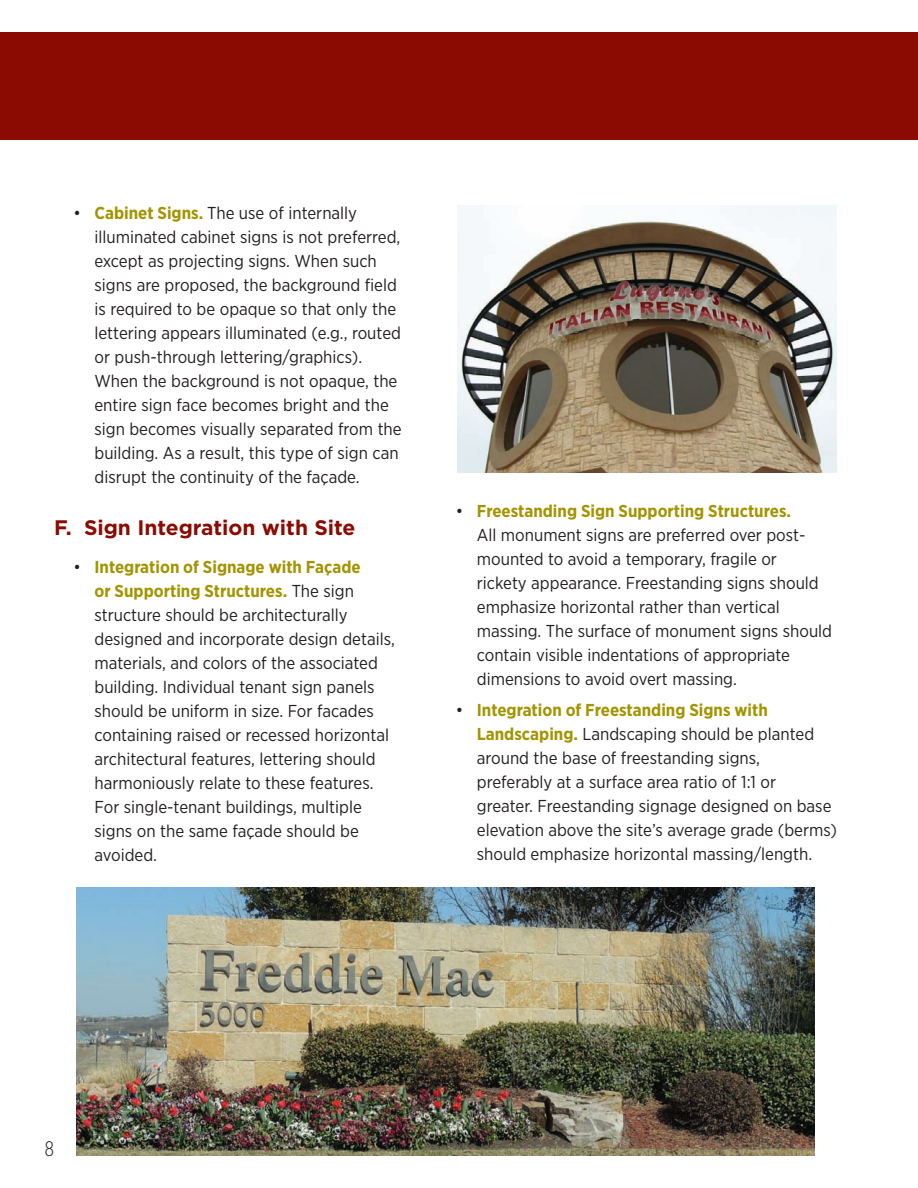
<style>
.page{position:relative;width:918px;height:1188px;background:#fff}
.page>*{position:absolute;margin:0;border:0;box-sizing:border-box;transform-origin:0 0}
.t1{font:700 21px "Gotham";color:#8b0a02}
.t2{font:300 21px "Gotham X Narrow";color:#231f20}
.Bulleted_list{font:17.25px/24px "Gotham Narrow";color:#231f20}
.Bulleted_list_lst{font:17.25px/24px "Gotham Narrow";color:#231f20}
.s1{font-weight:700;color:#a39401}
</style>
<div class="page">
<div style="left:0;top:32px;width:918px;height:108px;background:#8b0a02"></div>
<img style="left:77px;top:888px;width:737px;height:268px">
<img style="left:457px;top:205px;width:380px;height:267px">
<p class="Bulleted_list_lst" style="left:94px;top:201px;width:309px;text-indent:-21px">• <span class="s1">Cabinet Signs.</span> The use of internally illuminated cabinet signs is not preferred, except as projecting signs. When such signs are proposed, the background field is required to be opaque so that only the lettering appears illuminated (e.g., routed or push-through lettering/graphics).<br>When the background is not opaque, the entire sign face becomes bright and the sign becomes visually separated from the building. As a result, this type of sign can disrupt the continuity of the façade.</p>
<p class="t1" style="left:54px;top:514px;width:303px">F. Sign Integration with Site</p>
<p class="Bulleted_list" style="left:94px;top:555px;width:302px;text-indent:-21px">• <span class="s1">Integration of Signage with Façade<br>or Supporting Structures.</span> The sign structure should be architecturally designed and incorporate design details, materials, and colors of the associated building. Individual tenant sign panels should be uniform in size. For facades containing raised or recessed horizontal architectural features, lettering should harmoniously relate to these features.<br>For single-tenant buildings, multiple signs on the same façade should be avoided.</p>
<p class="Bulleted_list" style="left:477px;top:499px;width:357px;text-indent:-21px">• <span class="s1">Freestanding Sign Supporting Structures.<br></span>All monument signs are preferred over post&shy;mounted to avoid a temporary, fragile or<br>rickety appearance. Freestanding signs should emphasize horizontal rather than vertical massing. The surface of monument signs should contain visible indentations of appropriate dimensions to avoid overt massing.</p>
<p class="Bulleted_list" style="left:477px;top:697px;width:362px;text-indent:-21px">• <span class="s1">Integration of Freestanding Signs with Landscaping.</span> Landscaping should be planted around the base of freestanding signs, preferably at a surface area ratio of 1:1 or<br>greater. Freestanding signage designed on base elevation above the site’s average grade (berms) should emphasize horizontal massing/length.</p>
<p class="t2" style="left:45px;top:1136px;width:11px">8</p>
</div>
